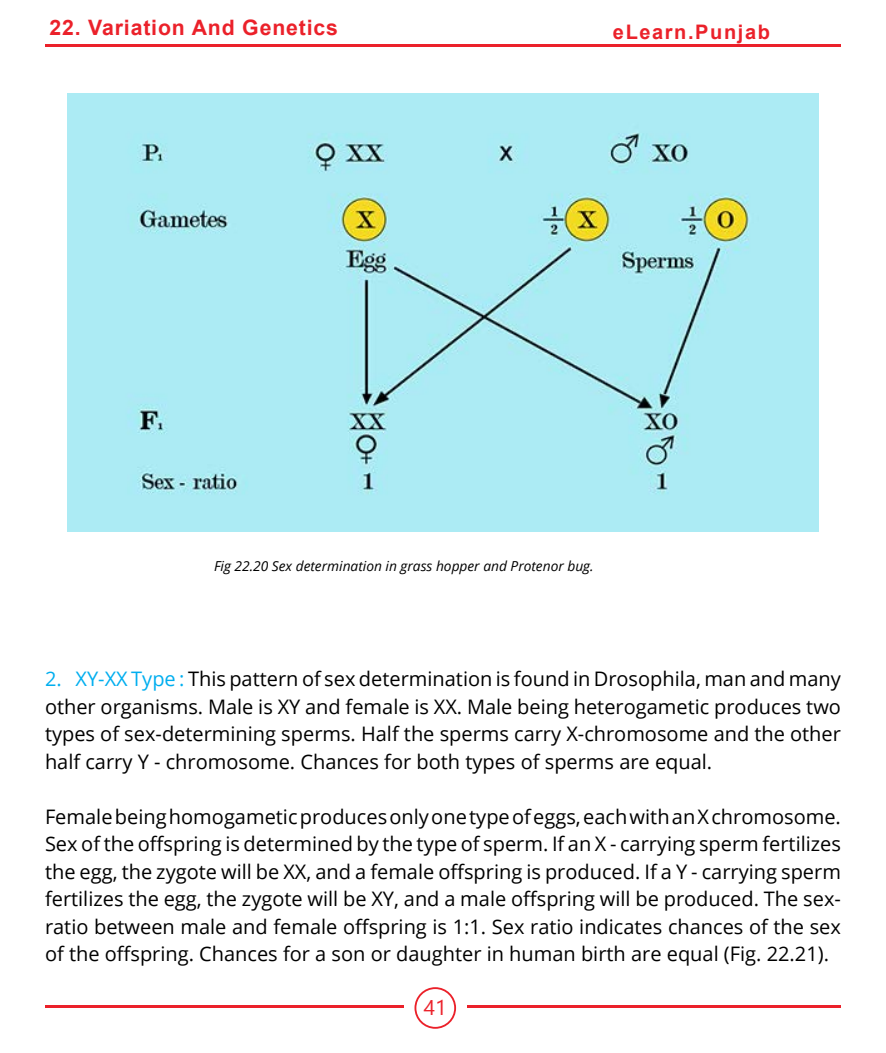
<style>
.page{position:relative;width:886px;height:1053px;background:#fff}
.page>*{position:absolute;margin:0;border:0;box-sizing:border-box;transform-origin:0 0}
.t1{font:700 21.25px "Arial";letter-spacing:.04em;color:#eb212a}
.t2{font:21.25px "Segoe UI";color:#eb212a}
.t3{font:20px/27.5px "Open Sans";color:#000;text-align:justify}
.t4{font:700 20px "Arial";letter-spacing:.08em;color:#eb212a}
.t5{font:italic 13.75px "Open Sans";color:#000}
.s1{color:#00aeef}
</style>
<div class="page">
<hr style="left:45px;top:1005px;width:359px;height:2px;background:#eb212a">
<hr style="left:467px;top:1005px;width:374px;height:2px;background:#eb212a">
<svg style="left:414px;top:987px;width:42px;height:41px"></svg>
<div style="left:416px;top:988px;width:38px;height:38px;background:#fff;border-radius:50%"></div>
<hr style="left:45px;top:45px;width:796px;height:2px;background:#eb212a">
<img style="left:68px;top:94px;width:750px;height:437px">
<p class="t1" style="left:49px;top:12px;width:290px">22. Variation And Genetics</p>
<p class="t4" style="left:613px;top:18px;width:159px">eLearn.Punjab</p>
<p class="t5" style="left:214px;top:556px;width:381px">Fig 22.20 Sex determination in grass hopper and Protenor bug.</p>
<p class="t3" style="left:45px;top:664px;width:797px"><span class="s1">2. XY-XX Type :</span> This pattern of sex determination is found in Drosophila, man and many other organisms. Male is XY and female is XX. Male being heterogametic produces two types of sex-determining sperms. Half the sperms carry X-chromosome and the other half carry Y - chromosome. Chances for both types of sperms are equal.</p>
<p class="t3" style="left:45px;top:802px;width:797px">Female being homogametic produces only one type of eggs, each with an X chromosome.<br>Sex of the offspring is determined by the type of sperm. If an X - carrying sperm fertilizes the egg, the zygote will be XX, and a female offspring is produced. If a Y - carrying sperm fertilizes the egg, the zygote will be XY, and a male offspring will be produced. The sex&shy;ratio between male and female offspring is 1:1. Sex ratio indicates chances of the sex of the offspring. Chances for a son or daughter in human birth are equal (Fig. 22.21).</p>
<p class="t2" style="left:424px;top:990px;width:24px">41</p>
</div>
